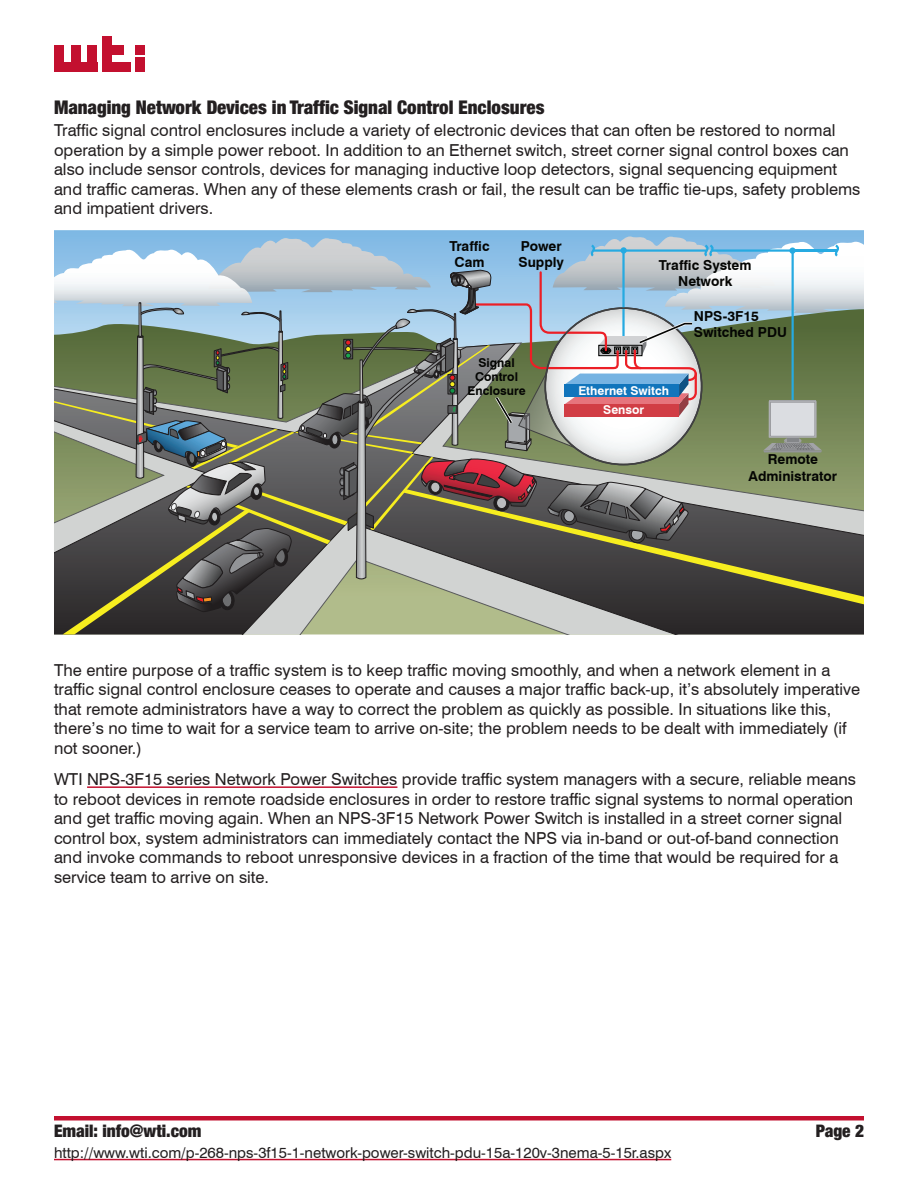
<style>
.page{position:relative;width:918px;height:1188px;background:#fff}
.page>*{position:absolute;margin:0;border:0;box-sizing:border-box;transform-origin:0 0}
.t1{font:900 condensed 18px "BMW Helvetica";color:#231f20}
.t2{font:16.5px/19.5px "Swiss 721 BT";color:#231f20}
.t3{font:900 condensed 16.5px "BMW Helvetica";color:#231f20}
.t4{font:15px "Swiss 721 BT";color:#231f20}
.t5{font:700 13.8px/16.2px "Swiss 721 BT";color:#040503;text-align:center}
.t6{font:700 12.15px/13.8px "Swiss 721 BT";color:#040503;text-align:center}
.t7{font:700 12.15px/19.2px "Swiss 721 BT";color:#fff;text-align:center}
</style>
<div class="page">
<hr style="left:54px;top:1116px;width:810px;height:4px;background:#c3102f">
<hr style="left:54px;top:1159px;width:617px;height:1px;background:#c3102f">
<div style="left:136px;top:46px;width:9px;height:9px;background:#c3102f"></div>
<div style="left:136px;top:58px;width:9px;height:14px;background:#c3102f"></div>
<div style="left:102px;top:36px;width:10px;height:36px;background:#c3102f"></div>
<div style="left:102px;top:46px;width:22px;height:9px;background:#c3102f"></div>
<div style="left:102px;top:62px;width:29px;height:10px;background:#c3102f"></div>
<div style="left:88px;top:46px;width:9px;height:26px;background:#c3102f"></div>
<div style="left:71px;top:46px;width:9px;height:26px;background:#c3102f"></div>
<div style="left:54px;top:46px;width:10px;height:26px;background:#c3102f"></div>
<div style="left:54px;top:62px;width:43px;height:10px;background:#c3102f"></div>
<svg style="left:54px;top:234px;width:810px;height:400px;background:#868d84"></svg>
<hr style="left:87px;top:786px;width:310px;height:2px;background:#c3102f">
<p class="t1" style="left:54px;top:95px;width:492px">Managing Network Devices in Traffic Signal Control Enclosures</p>
<p class="t2" style="left:54px;top:120px;width:808px">Traffic signal control enclosures include a variety of electronic devices that can often be restored to normal operation by a simple power reboot. In addition to an Ethernet switch, street corner signal control boxes can also include sensor controls, devices for managing inductive loop detectors, signal sequencing equipment and traffic cameras. When any of these elements crash or fail, the result can be traffic tie-ups, safety problems and impatient drivers.</p>
<p class="t5" style="left:449px;top:237px;width:42px">Traffic<br>Cam</p>
<p class="t5" style="left:519px;top:237px;width:47px;text-align:left">Power<br>Supply</p>
<p class="t5" style="left:659px;top:257px;width:94px">Traffic System<br>Network</p>
<p class="t6" style="left:468px;top:356px;width:60px">Signal<br>Control<br>Enclosure</p>
<p class="t7" style="left:578px;top:381px;width:92px">Ethernet Switch<br>Sensor</p>
<p class="t5" style="left:694px;top:308px;width:95px;text-align:left">NPS-3F15<br>Switched PDU</p>
<p class="t5" style="left:749px;top:451px;width:90px">Remote<br>Administrator</p>
<p class="t2" style="left:54px;top:660px;width:808px">The entire purpose of a traffic system is to keep traffic moving smoothly, and when a network element in a traffic signal control enclosure ceases to operate and causes a major traffic back-up, it’s absolutely imperative that remote administrators have a way to correct the problem as quickly as possible. In situations like this, there’s no time to wait for a service team to arrive on-site; the problem needs to be dealt with immediately (if not sooner.)</p>
<p class="t2" style="left:54px;top:770px;width:804px">WTI NPS-3F15 series Network Power Switches provide traffic system managers with a secure, reliable means to reboot devices in remote roadside enclosures in order to restore traffic signal systems to normal operation and get traffic moving again. When an NPS-3F15 Network Power Switch is installed in a street corner signal control box, system administrators can immediately contact the NPS via in-band or out-of-band connection and invoke commands to reboot unresponsive devices in a fraction of the time that would be required for a service team to arrive on site.</p>
<p class="t3" style="left:54px;top:1120px;width:149px">Email: info@wti.com</p>
<p class="t3" style="left:816px;top:1120px;width:50px">Page 2</p>
<p class="t4" style="left:54px;top:1144px;width:619px">http://www.wti.com/p-268-nps-3f15-1-network-power-switch-pdu-15a-120v-3nema-5-15r.aspx</p>
</div>
